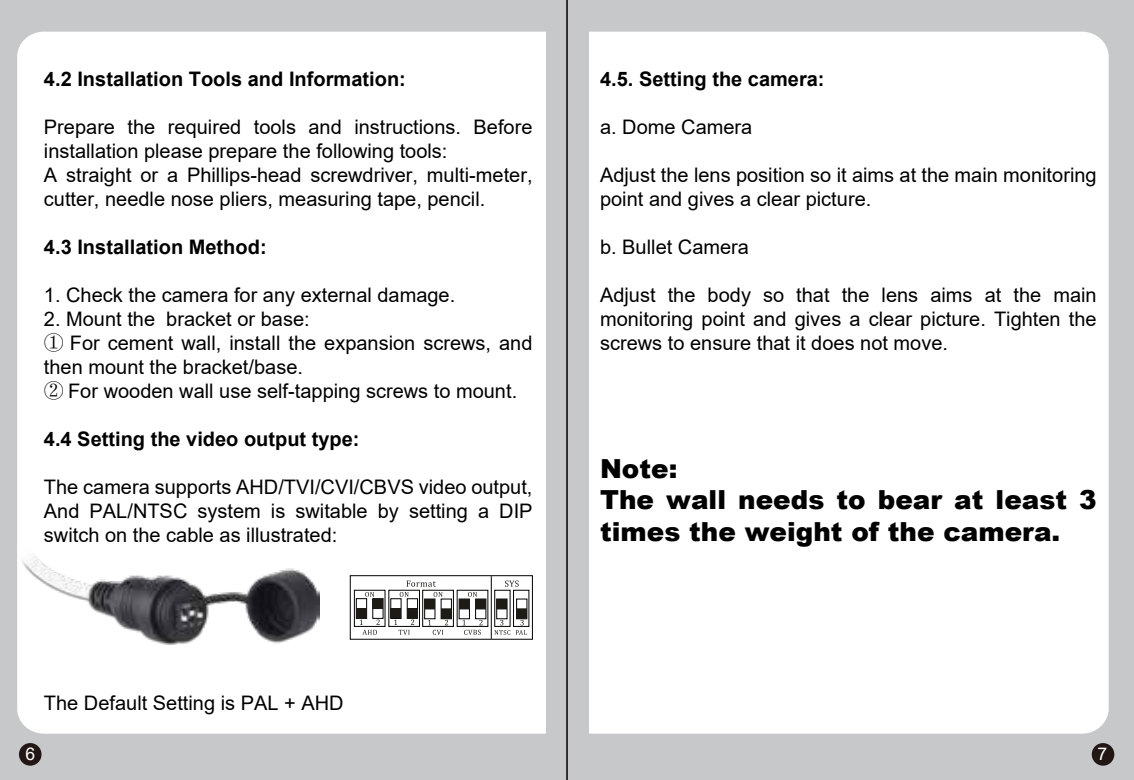
<style>
.page{position:relative;width:1134px;height:780px;background:#c7c8c9}
.page>*{position:absolute;margin:0;border:0;box-sizing:border-box;transform-origin:0 0}
.t1{font:900 26.25px/31.5px "Arial";color:#000}
.t2{font:20px/24px "Arial";color:#000}
.t3{font:700 20px "Arial";color:#000}
.t4{font:17.5px "Arial";color:#fff}
.s1{font-family:"Adobe Song Std";font-weight:300}
</style>
<div class="page">
<div style="left:17px;top:32px;width:1092px;height:701px;background:#fff;border-radius:26px"></div>
<div style="left:546px;top:0;width:42px;height:780px;background:#c7c8c9"></div>
<div style="left:19px;top:743px;width:23px;height:22px;background:#221714;border-radius:50%"></div>
<div style="left:1092px;top:743px;width:22px;height:22px;background:#221714;border-radius:50%"></div>
<hr style="left:566px;top:0;width:2px;height:780px;background:#221714">
<div style="left:350px;top:575px;width:183px;height:64px;border:1px solid #000"></div>
<hr style="left:491px;top:576px;width:1px;height:62px;background:#000">
<svg style="left:516px;top:619px;width:11px;height:15px"></svg>
<div style="left:516px;top:598px;width:11px;height:21px;border:1px solid #000"></div>
<div style="left:517px;top:609px;width:10px;height:9px;background:#1e1a15"></div>
<div style="left:513px;top:590px;width:16px;height:36px;border:1px solid #000"></div>
<svg style="left:494px;top:620px;width:16px;height:14px"></svg>
<div style="left:496px;top:598px;width:11px;height:21px;border:1px solid #000"></div>
<div style="left:497px;top:599px;width:10px;height:10px;background:#1e1a15"></div>
<div style="left:354px;top:590px;width:31px;height:36px;border:1px solid #000"></div>
<svg style="left:356px;top:618px;width:24px;height:16px"></svg>
<div style="left:356px;top:598px;width:11px;height:20px;border:1px solid #000"></div>
<div style="left:356px;top:608px;width:11px;height:10px;background:#1e1a15"></div>
<div style="left:372px;top:598px;width:11px;height:20px;border:1px solid #000"></div>
<div style="left:373px;top:598px;width:10px;height:10px;background:#1e1a15"></div>
<div style="left:388px;top:590px;width:32px;height:36px;border:1px solid #000"></div>
<div style="left:390px;top:598px;width:11px;height:20px;border:1px solid #000"></div>
<div style="left:391px;top:608px;width:10px;height:10px;background:#1e1a15"></div>
<svg style="left:391px;top:618px;width:26px;height:16px"></svg>
<div style="left:407px;top:598px;width:11px;height:20px;border:1px solid #000"></div>
<div style="left:407px;top:608px;width:11px;height:10px;background:#1e1a15"></div>
<div style="left:422px;top:590px;width:32px;height:36px;border:1px solid #000"></div>
<div style="left:424px;top:598px;width:11px;height:21px;border:1px solid #000"></div>
<div style="left:425px;top:599px;width:10px;height:10px;background:#1e1a15"></div>
<svg style="left:428px;top:618px;width:23px;height:16px"></svg>
<div style="left:441px;top:598px;width:11px;height:21px;border:1px solid #000"></div>
<div style="left:441px;top:609px;width:10px;height:9px;background:#1e1a15"></div>
<svg style="left:462px;top:620px;width:21px;height:14px"></svg>
<div style="left:459px;top:598px;width:11px;height:21px;border:1px solid #000"></div>
<div style="left:459px;top:599px;width:10px;height:10px;background:#1e1a15"></div>
<div style="left:475px;top:598px;width:11px;height:21px;border:1px solid #000"></div>
<div style="left:476px;top:599px;width:10px;height:10px;background:#1e1a15"></div>
<svg style="left:365px;top:592px;width:17px;height:7px"></svg>
<svg style="left:400px;top:592px;width:9px;height:4px"></svg>
<svg style="left:425px;top:592px;width:17px;height:8px"></svg>
<svg style="left:459px;top:592px;width:27px;height:8px"></svg>
<svg style="left:505px;top:580px;width:14px;height:6px"></svg>
<svg style="left:406px;top:580px;width:30px;height:6px"></svg>
<img style="left:17px;top:552px;width:303px;height:93px">
<p class="t3" style="left:44px;top:65px;width:363px">4.2 Installation Tools and Information:</p>
<p class="t2" style="left:44px;top:115px;width:490px">Prepare the required tools and instructions. Before installation please prepare the following tools:<br>A straight or a Phillips-head screwdriver, multi-meter, cutter, needle nose pliers, measuring tape, pencil.</p>
<p class="t3" style="left:44px;top:233px;width:224px">4.3 Installation Method:</p>
<p class="t2" style="left:44px;top:283px;width:413px">1. Check the camera for any external damage.</p>
<p class="t2" style="left:44px;top:307px;width:490px">2. Mount the bracket or base:<br><span class="s1">①</span> For cement wall, install the expansion screws, and then mount the bracket/base.<br><span class="s1">②</span> For wooden wall use self-tapping screws to mount.</p>
<p class="t3" style="left:44px;top:425px;width:317px">4.4 Setting the video output type:</p>
<p class="t2" style="left:44px;top:475px;width:490px;text-align:justify">The camera supports AHD/TVI/CVI/CBVS video output, And PAL/NTSC system is switable by setting a DIP switch on the cable as illustrated:</p>
<p class="t2" style="left:44px;top:691px;width:301px">The Default Setting is PAL + AHD</p>
<p class="t3" style="left:600px;top:65px;width:226px">4.5. Setting the camera:</p>
<p class="t2" style="left:600px;top:115px;width:154px">a. Dome Camera</p>
<p class="t2" style="left:600px;top:163px;width:498px">Adjust the lens position so it aims at the main monitoring point and gives a clear picture.</p>
<p class="t2" style="left:600px;top:235px;width:150px">b. Bullet Camera</p>
<p class="t2" style="left:600px;top:283px;width:498px;text-align:justify">Adjust the body so that the lens aims at the main monitoring point and gives a clear picture. Tighten the screws to ensure that it does not move.</p>
<h1 class="t1" style="left:600px;top:451px;width:498px">Note:<br>The wall needs to bear at least 3 times the weight of the camera.</h1>
<p class="t4" style="left:25px;top:741px;width:11px">6</p>
<p class="t4" style="left:1097px;top:741px;width:11px">7</p>
</div>
